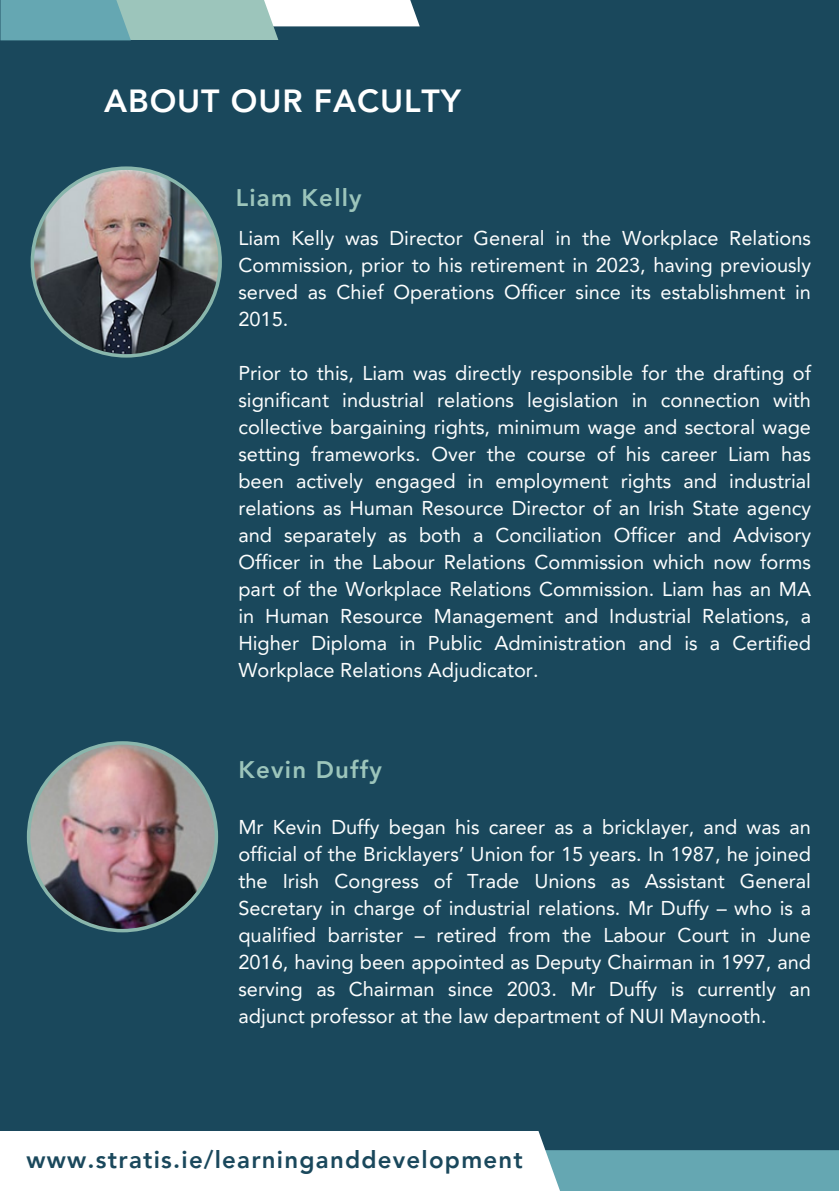
<style>
.page{position:relative;width:839px;height:1191px;background:#fff}
.page>*{position:absolute;margin:0;border:0;box-sizing:border-box;transform-origin:0 0}
.t1{font:800 32px "Avenir LT Pro";letter-spacing:.03em;color:#fff}
.t2{font:800 24px "Avenir LT Pro";letter-spacing:.05em;color:#1a485c}
.t3{font:800 24px "Avenir LT Pro";letter-spacing:.05em;color:#9cc5bb}
.t4{font:20px/27px "Avenir LT Pro";color:#fdfefe;text-align:justify}
</style>
<div class="page">
<div style="left:0;top:0;width:838px;height:1191px;background:#1a485c"></div>
<div style="left:367px;top:1150px;width:471px;height:41px;background:#65a7b2"></div>
<div style="left:0;top:1131px;width:561px;height:60px;background:#fff"></div>
<div style="left:278px;top:0;width:142px;height:26px;background:#fff"></div>
<div style="left:84px;top:0;width:194px;height:40px;background:#9cc5bb"></div>
<div style="left:0;top:0;width:131px;height:40px;background:#65a7b2"></div>
<img style="left:31px;top:166px;width:191px;height:192px">
<img style="left:27px;top:741px;width:191px;height:191px">
<h1 class="t1" style="left:104px;top:87px;width:358px">ABOUT OUR FACULTY</h1>
<p class="t3" style="left:236px;top:188px;width:127px">Liam Kelly</p>
<p class="t4" style="left:238px;top:226px;width:574px">Liam Kelly was Director General in the Workplace Relations Commission, prior to his retirement in 2023, having previously served as Chief Operations Officer since its establishment in 2015.</p>
<p class="t4" style="left:238px;top:361px;width:574px">Prior to this, Liam was directly responsible for the drafting of significant industrial relations legislation in connection with collective bargaining rights, minimum wage and sectoral wage setting frameworks. Over the course of his career Liam has been actively engaged in employment rights and industrial relations as Human Resource Director of an Irish State agency and separately as both a Conciliation Officer and Advisory Officer in the Labour Relations Commission which now forms part of the Workplace Relations Commission. Liam has an MA in Human Resource Management and Industrial Relations, a Higher Diploma in Public Administration and is a Certified Workplace Relations Adjudicator.</p>
<p class="t3" style="left:238px;top:760px;width:145px">Kevin Duffy</p>
<p class="t4" style="left:238px;top:815px;width:574px">Mr Kevin Duffy began his career as a bricklayer, and was an official of the Bricklayers’ Union for 15 years. In 1987, he joined the Irish Congress of Trade Unions as Assistant General Secretary in charge of industrial relations. Mr Duffy – who is a qualified barrister – retired from the Labour Court in June 2016, having been appointed as Deputy Chairman in 1997, and serving as Chairman since 2003. Mr Duffy is currently an adjunct professor at the law department of NUI Maynooth.</p>
<p class="t2" style="left:27px;top:1149px;width:498px">www.stratis.ie/learninganddevelopment</p>
</div>
